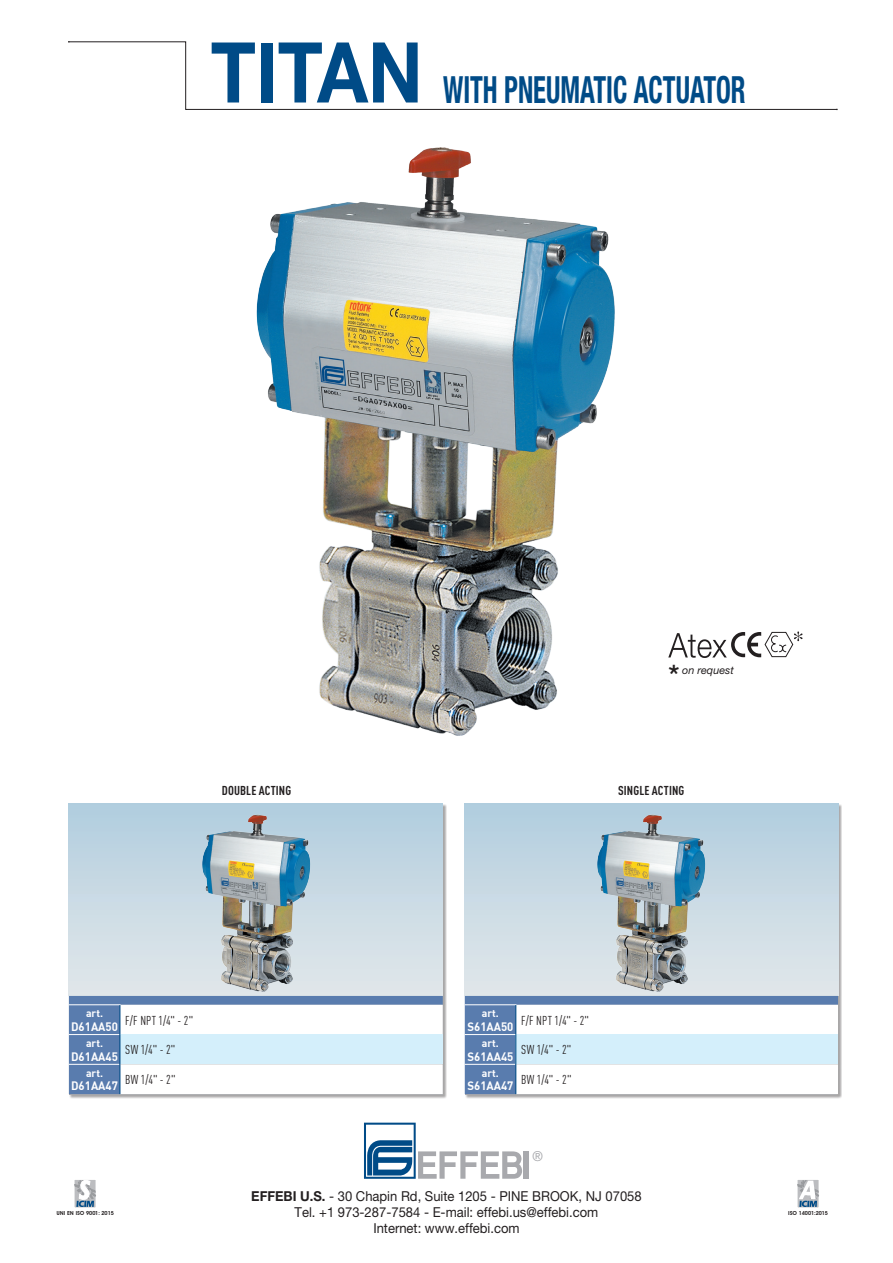
<style>
.page{position:relative;width:893px;height:1263px;background:#fff}
.page>*{position:absolute;margin:0;border:0;box-sizing:border-box;transform-origin:0 0}
.t1{font:700 84px "Helvetica Neue CE";color:#004b87;scale:.88 1}
.t2{font:700 condensed 37.5px "Helvetica Neue LT Std";color:#004b87;scale:.71 1}
.t3{font:500 29.7px "Helvetica Neue LT Std";color:#231f20}
.t4{font:13.65px/15.6px "Helvetica Neue LT Std";color:#231f20;text-align:center;scale:.95 1}
.t5{font:13.65px "Helvetica Neue LT Std";color:#a8a9ad;scale:.95 1}
.t6{font:12.75px "DIN Cond";letter-spacing:.025em;color:#231f20}
.t7{font:700 12.75px "DIN Cond";letter-spacing:.01em;color:#231f20}
.t8{font:12px "DIN Bold";color:#fff;scale:.95 1}
.t9{font:italic 10.8px "Helvetica Neue LT Std";color:#231f20}
.t10{font:10.5px "DIN Bold";color:#fff}
.t11{font:600 5.55px "Avant Garde";color:#231f20}
.s1{font-weight:700}
</style>
<div class="page">
<div style="left:797px;top:1179px;width:22px;height:29px;border:1px solid #fff"></div>
<svg style="left:798px;top:1180px;width:21px;height:27px"></svg>
<div style="left:74px;top:1179px;width:22px;height:29px;border:1px solid #fff"></div>
<svg style="left:75px;top:1179px;width:21px;height:28px"></svg>
<div style="left:524px;top:1151px;width:5px;height:28px;background:#a8a9ad"></div>
<svg style="left:364px;top:1123px;width:158px;height:56px"></svg>
<svg style="left:70px;top:41px;width:767px;height:69px"></svg>
<div style="left:69px;top:804px;width:378px;height:295px;background:#231f20;opacity:.4"></div>
<div style="left:69px;top:804px;width:374px;height:192px;background:linear-gradient(to bottom,#b2cedf,#e2e7ea)"></div>
<svg style="left:69px;top:996px;width:374px;height:98px"></svg>
<hr style="left:119px;top:1034px;width:1px;height:30px;background:#004b87">
<hr style="left:119px;top:1064px;width:1px;height:30px;background:#004b87">
<img style="left:201px;top:812px;width:110px;height:179px">
<div style="left:465px;top:804px;width:377px;height:295px;background:#231f20;opacity:.4"></div>
<div style="left:465px;top:804px;width:373px;height:192px;background:linear-gradient(to bottom,#b2cedf,#e2e7ea)"></div>
<svg style="left:465px;top:996px;width:373px;height:98px"></svg>
<hr style="left:515px;top:1034px;width:1px;height:30px;background:#004b87">
<hr style="left:515px;top:1064px;width:1px;height:30px;background:#004b87">
<img style="left:596px;top:812px;width:110px;height:179px">
<img style="left:256px;top:147px;width:359px;height:588px">
<svg style="left:668px;top:631px;width:134px;height:27px"></svg>
<h1 class="t1" style="left:211px;top:21px;width:242px">TITAN</h1>
<h2 class="t2" style="left:443px;top:67px;width:428px">WITH PNEUMATIC ACTUATOR</h2>
<h3 class="t3" style="left:668px;top:657px;width:12px">*</h3>
<p class="t9" style="left:682px;top:663px;width:53px">on request</p>
<p class="t7" style="left:222px;top:783px;width:71px">DOUBLE ACTING</p>
<p class="t7" style="left:618px;top:783px;width:68px">SINGLE ACTING</p>
<p class="t10" style="left:86px;top:1006px;width:19px">art.</p>
<p class="t8" style="left:71px;top:1018px;width:51px">D61AA50</p>
<p class="t6" style="left:125px;top:1013px;width:69px">F/F NPT 1/4" - 2"</p>
<p class="t10" style="left:482px;top:1006px;width:19px">art.</p>
<p class="t8" style="left:467px;top:1018px;width:50px">S61AA50</p>
<p class="t6" style="left:521px;top:1013px;width:69px">F/F NPT 1/4" - 2"</p>
<p class="t10" style="left:86px;top:1036px;width:19px">art.</p>
<p class="t8" style="left:71px;top:1048px;width:51px">D61AA45</p>
<p class="t6" style="left:125px;top:1042px;width:52px">SW 1/4" - 2"</p>
<p class="t10" style="left:482px;top:1036px;width:19px">art.</p>
<p class="t8" style="left:467px;top:1048px;width:50px">S61AA45</p>
<p class="t6" style="left:521px;top:1042px;width:52px">SW 1/4" - 2"</p>
<p class="t10" style="left:86px;top:1066px;width:19px">art.</p>
<p class="t8" style="left:71px;top:1078px;width:51px">D61AA47</p>
<p class="t6" style="left:125px;top:1072px;width:52px">BW 1/4" - 2"</p>
<p class="t10" style="left:482px;top:1066px;width:19px">art.</p>
<p class="t8" style="left:467px;top:1078px;width:50px">S61AA47</p>
<p class="t6" style="left:521px;top:1072px;width:52px">BW 1/4" - 2"</p>
<p class="t5" style="left:532px;top:1148px;width:12px">®</p>
<p class="t4" style="left:251px;top:1188px;width:412px"><span class="s1">EFFEBI U.S.</span> - 30 Chapin Rd, Suite 1205 - PINE BROOK, NJ 07058<br>Tel. +1 973-287-7584 - E-mail: effebi.us@effebi.com<br>Internet: www.effebi.com</p>
<p class="t11" style="left:56px;top:1209px;width:59px">UNI EN ISO 9001: 2015</p>
<p class="t11" style="left:788px;top:1209px;width:41px">ISO 14001:2015</p>
</div>
